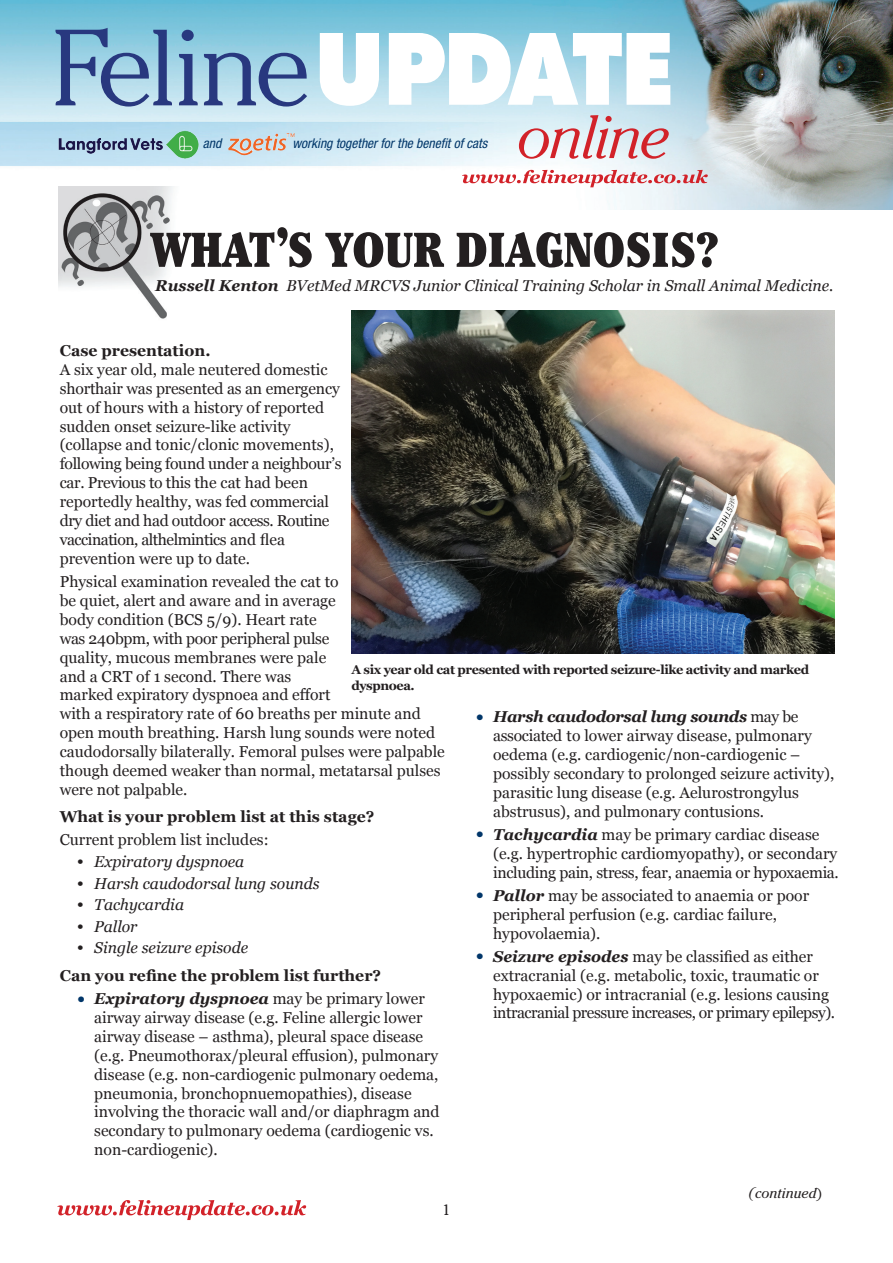
<style>
.page{position:relative;width:893px;height:1263px;background:#fff}
.page>*{position:absolute;margin:0;border:0;box-sizing:border-box;transform-origin:0 0}
.t1{font:15.75px/18.9px "Georgia";color:#231f20}
.t2{font:italic 15.75px "Georgia";color:#231f20}
.t3{font:700 15.75px/27.5px "Georgia";color:#231f20}
.t4{font:15px "Cheltenham";color:#231f20}
.t5{font:italic 14.25px "Cheltenham";color:#231f20}
.t6{font:italic condensed 13.5px "Helvetica Neue";color:#013669}
.t7{font:700 12.75px/16.2px "Georgia";letter-spacing:-.03em;color:#231f20}
.s1{font-weight:700}
.s2{font-size:18px}
.s3{font-weight:400;font-style:italic;font-size:18px}
.s4{font-weight:400;font-style:italic}
.s5{font-size:22.5px;color:#013669}
.s6{font-weight:700;font-style:italic}
.s7{font-size:15px}
.s8{font-style:normal}
</style>
<div class="page">
<img style="left:0;top:0;width:893px;height:209px">
<svg style="left:55px;top:28px;width:117px;height:79px;background:#7fa5c7"></svg>
<svg style="left:179px;top:30px;width:19px;height:75px"></svg>
<svg style="left:204px;top:53px;width:103px;height:54px;background:#82a2c4"></svg>
<svg style="left:320px;top:33px;width:59px;height:73px"></svg>
<svg style="left:389px;top:33px;width:281px;height:72px"></svg>
<svg style="left:519px;top:115px;width:150px;height:44px;background:#dbbcc3"></svg>
<svg style="left:462px;top:170px;width:246px;height:17px"></svg>
<svg style="left:57px;top:1200px;width:249px;height:20px"></svg>
<img style="left:351px;top:310px;width:483px;height:344px">
<img style="left:59px;top:186px;width:141px;height:133px">
<svg style="left:325px;top:232px;width:119px;height:35px"></svg>
<svg style="left:457px;top:232px;width:261px;height:35px"></svg>
<svg style="left:150px;top:227px;width:162px;height:40px"></svg>
<img style="left:58px;top:129px;width:141px;height:30px">
<img style="left:228px;top:133px;width:66px;height:24px">
<p class="t6" style="left:203px;top:136px;width:20px">and</p>
<p class="t6" style="left:293px;top:136px;width:196px">working together for the benefit of cats</p>
<p class="t2" style="left:155px;top:274px;width:680px"><span class="s1">Russell Kenton</span> BVetMed MRCVS Junior Clinical Training Scholar in Small Animal Medicine.</p>
<p class="t3" style="left:60px;top:336px;width:152px">Case presentation.</p>
<p class="t1" style="left:60px;top:359px;width:283px">A six year old, male neutered domestic shorthair was presented as an emergency out of hours with a history of reported sudden onset seizure-like activity (collapse and tonic/clonic movements), following being found under a neighbour’s car. Previous to this the cat had been reportedly healthy, was fed commercial dry diet and had outdoor access. Routine vaccination, althelmintics and flea prevention were up to date.</p>
<p class="t1" style="left:60px;top:571px;width:387px">Physical examination revealed the cat to<br>be quiet, alert and aware and in average<br>body condition (BCS 5/9). Heart rate<br>was 240bpm, with poor peripheral pulse<br>quality, mucous membranes were pale<br>and a CRT of 1 second. There was<br>marked expiratory dyspnoea and effort<br>with a respiratory rate of 60 breaths per minute and open mouth breathing. Harsh lung sounds were noted caudodorsally bilaterally. Femoral pulses were palpable though deemed weaker than normal, metatarsal pulses were not palpable.</p>
<p class="t3" style="left:60px;top:802px;width:316px">What is your problem list at this stage?</p>
<p class="t1" style="left:60px;top:830px;width:210px">Current problem list includes:</p>
<p class="t2" style="left:77px;top:850px;width:169px"><span class="s2">•</span> Expiratory dyspnoea</p>
<p class="t2" style="left:77px;top:872px;width:244px"><span class="s2">•</span> Harsh caudodorsal lung sounds</p>
<p class="t2" style="left:77px;top:893px;width:109px"><span class="s2">•</span> Tachycardia</p>
<p class="t2" style="left:77px;top:915px;width:62px"><span class="s2">•</span> Pallor</p>
<p class="t3" style="left:60px;top:933px;width:323px;text-indent:17px"><span class="s3">•</span> <span class="s4">Single seizure episode<br></span>Can you refine the problem list further?</p>
<p class="t1" style="left:94px;top:988px;width:347px;text-indent:-17px"><span class="s5">•</span> <span class="s6">Expiratory dyspnoea</span> may be primary lower airway airway disease (e.g. Feline allergic lower airway disease – asthma), pleural space disease (e.g. Pneumothorax/pleural effusion), pulmonary disease (e.g. non-cardiogenic pulmonary oedema, pneumonia, bronchopnuemopathies), disease involving the thoracic wall and/or diaphragm and secondary to pulmonary oedema (cardiogenic vs. non-cardiogenic).</p>
<p class="t7" style="left:351px;top:660px;width:459px">A six year old cat presented with reported seizure-like activity and marked dyspnoea.</p>
<p class="t1" style="left:493px;top:707px;width:343px;text-indent:-17px"><span class="s5">•</span> <span class="s6">Harsh caudodorsal lung sounds</span> may be associated to lower airway disease, pulmonary oedema (e.g. cardiogenic/non-cardiogenic – possibly secondary to prolonged seizure activity), parasitic lung disease (e.g. Aelurostrongylus abstrusus), and pulmonary contusions.</p>
<p class="t1" style="left:493px;top:824px;width:347px;text-indent:-17px"><span class="s5">•</span> <span class="s6">Tachycardia</span> may be primary cardiac disease (e.g. hypertrophic cardiomyopathy), or secondary including pain, stress, fear, anaemia or hypoxaemia.</p>
<p class="t1" style="left:493px;top:885px;width:318px;text-indent:-17px"><span class="s5">•</span> <span class="s6">Pallor</span> may be associated to anaemia or poor peripheral perfusion (e.g. cardiac failure, hypovolaemia).</p>
<p class="t1" style="left:493px;top:946px;width:343px;text-indent:-17px"><span class="s5">•</span> <span class="s6">Seizure episodes</span> may be classified as either extracranial (e.g. metabolic, toxic, traumatic or hypoxaemic) or intracranial (e.g. lesions causing intracranial pressure increases, or primary epilepsy).</p>
<p class="t4" style="left:443px;top:1201px;width:9px">1</p>
<p class="t5" style="left:748px;top:1184px;width:75px"><span class="s7">(</span>continued<span class="s8">)</span></p>
</div>
